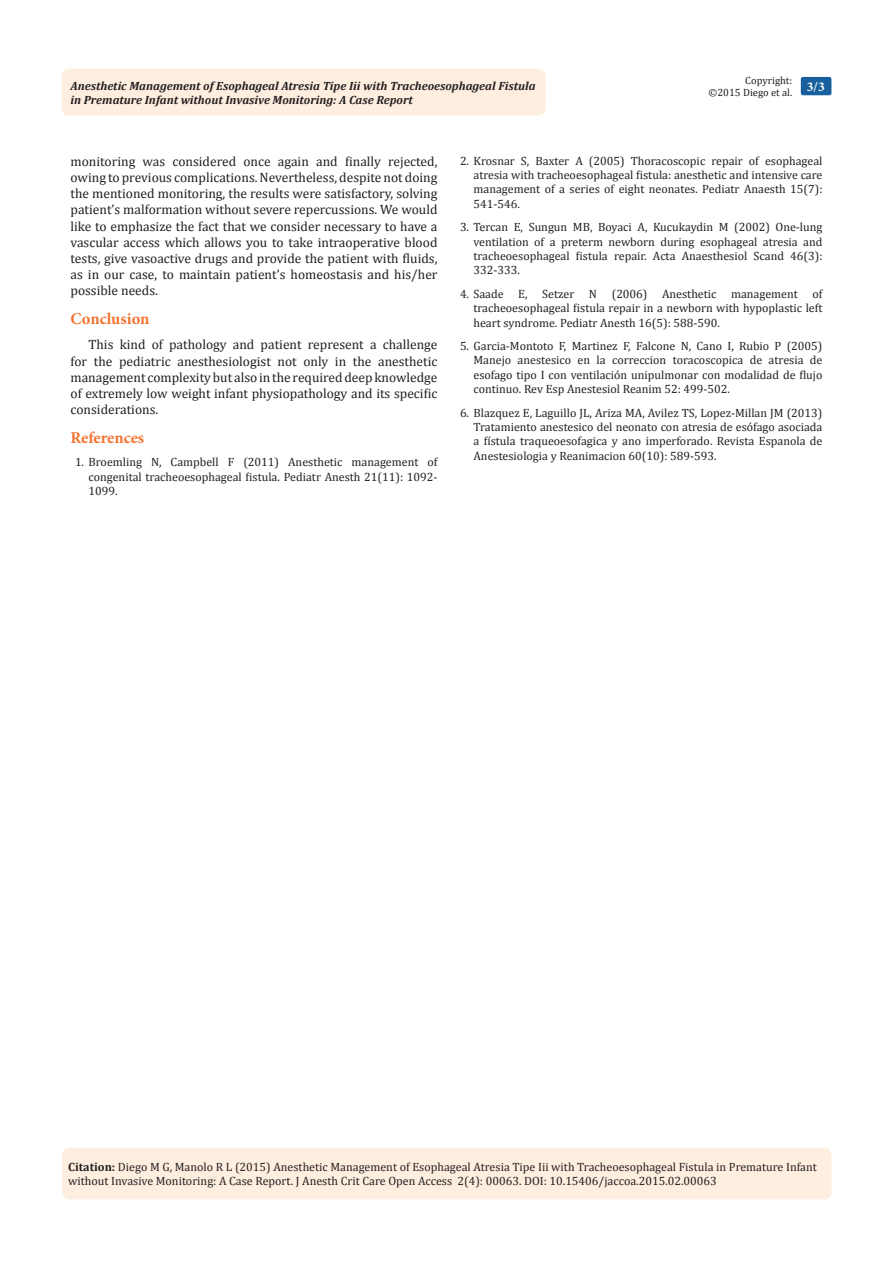
<style>
.page{position:relative;width:893px;height:1263px;background:#fff}
.page>*{position:absolute;margin:0;border:0;box-sizing:border-box;transform-origin:0 0}
.t1{font:700 16.5px "Minion Pro";letter-spacing:-.005em;color:#f37331}
.t2{font:13.5px/16.2px "Cambria";color:#231f20;text-align:justify}
.t3{font:700 13.5px "Minion Pro";color:#fff}
.t4{font:12px/14.4px "Cambria";color:#231f20;text-align:justify}
.t5{font:italic 700 12px/14.4px "Cambria";color:#231f20}
.t6{font:10.5px "Cambria";color:#231f20}
.s1{font-weight:700}
</style>
<div class="page">
<div style="left:62px;top:69px;width:484px;height:46px;background:#feeee0;border-radius:8px"></div>
<div style="left:62px;top:1148px;width:769px;height:51px;background:#feeee0;border-radius:7px"></div>
<div style="left:801px;top:77px;width:30px;height:18px;background:#18609d;border-radius:2px"></div>
<p class="t5" style="left:70px;top:78px;width:466px">Anesthetic Management of Esophageal Atresia Tipe Iii with Tracheoesophageal Fistula in Premature Infant without Invasive Monitoring: A Case Report</p>
<p class="t6" style="left:745px;top:74px;width:48px">Copyright:</p>
<p class="t6" style="left:708px;top:86px;width:85px">©2015 Diego et al.</p>
<p class="t3" style="left:807px;top:77px;width:19px">3/3</p>
<p class="t2" style="left:70px;top:153px;width:368px">monitoring was considered once again and finally rejected, owing to previous complications. Nevertheless, despite not doing the mentioned monitoring, the results were satisfactory, solving patient’s malformation without severe repercussions. We would like to emphasize the fact that we consider necessary to have a vascular access which allows you to take intraoperative blood tests, give vasoactive drugs and provide the patient with fluids, as in our case, to maintain patient’s homeostasis and his/her possible needs.</p>
<p class="t1" style="left:70px;top:307px;width:81px">Conclusion</p>
<p class="t2" style="left:70px;top:337px;width:368px;text-indent:18px">This kind of pathology and patient represent a challenge for the pediatric anesthesiologist not only in the anesthetic management complexity but also in the required deep knowledge of extremely low weight infant physiopathology and its specific considerations.</p>
<p class="t1" style="left:70px;top:426px;width:75px">References</p>
<p class="t4" style="left:88px;top:455px;width:350px;text-indent:-14px">1. Broemling N, Campbell F (2011) Anesthetic management of congenital tracheoesophageal fistula. Pediatr Anesth 21(11): 1092- 1099.</p>
<p class="t4" style="left:473px;top:153px;width:350px;text-indent:-14px">2. Krosnar S, Baxter A (2005) Thoracoscopic repair of esophageal atresia with tracheoesophageal fistula: anesthetic and intensive care management of a series of eight neonates. Pediatr Anaesth 15(7):<br>541-546.</p>
<p class="t4" style="left:473px;top:220px;width:350px;text-indent:-14px">3. Tercan E, Sungun MB, Boyaci A, Kucukaydin M (2002) One-lung ventilation of a preterm newborn during esophageal atresia and tracheoesophageal fistula repair. Acta Anaesthesiol Scand 46(3):<br>332-333.</p>
<p class="t4" style="left:473px;top:286px;width:350px;text-indent:-14px">4. Saade E, Setzer N (2006) Anesthetic management of tracheoesophageal fistula repair in a newborn with hypoplastic left heart syndrome. Pediatr Anesth 16(5): 588-590.</p>
<p class="t4" style="left:473px;top:339px;width:350px;text-indent:-14px">5. Garcia-Montoto F, Martinez F, Falcone N, Cano I, Rubio P (2005)<br>Manejo anestesico en la correccion toracoscopica de atresia de esofago tipo I con ventilación unipulmonar con modalidad de flujo continuo. Rev Esp Anestesiol Reanim 52: 499-502.</p>
<p class="t4" style="left:473px;top:405px;width:350px;text-indent:-14px">6. Blazquez E, Laguillo JL, Ariza MA, Avilez TS, Lopez-Millan JM (2013)<br>Tratamiento anestesico del neonato con atresia de esófago asociada a fístula traqueoesofagica y ano imperforado. Revista Espanola de Anestesiologia y Reanimacion 60(10): 589-593.</p>
<p class="t4" style="left:68px;top:1160px;width:750px"><span class="s1">Citation:</span> Diego M G, Manolo R L (2015) Anesthetic Management of Esophageal Atresia Tipe Iii with Tracheoesophageal Fistula in Premature Infant without Invasive Monitoring: A Case Report. J Anesth Crit Care Open Access 2(4): 00063. DOI: 10.15406/jaccoa.2015.02.00063</p>
</div>
